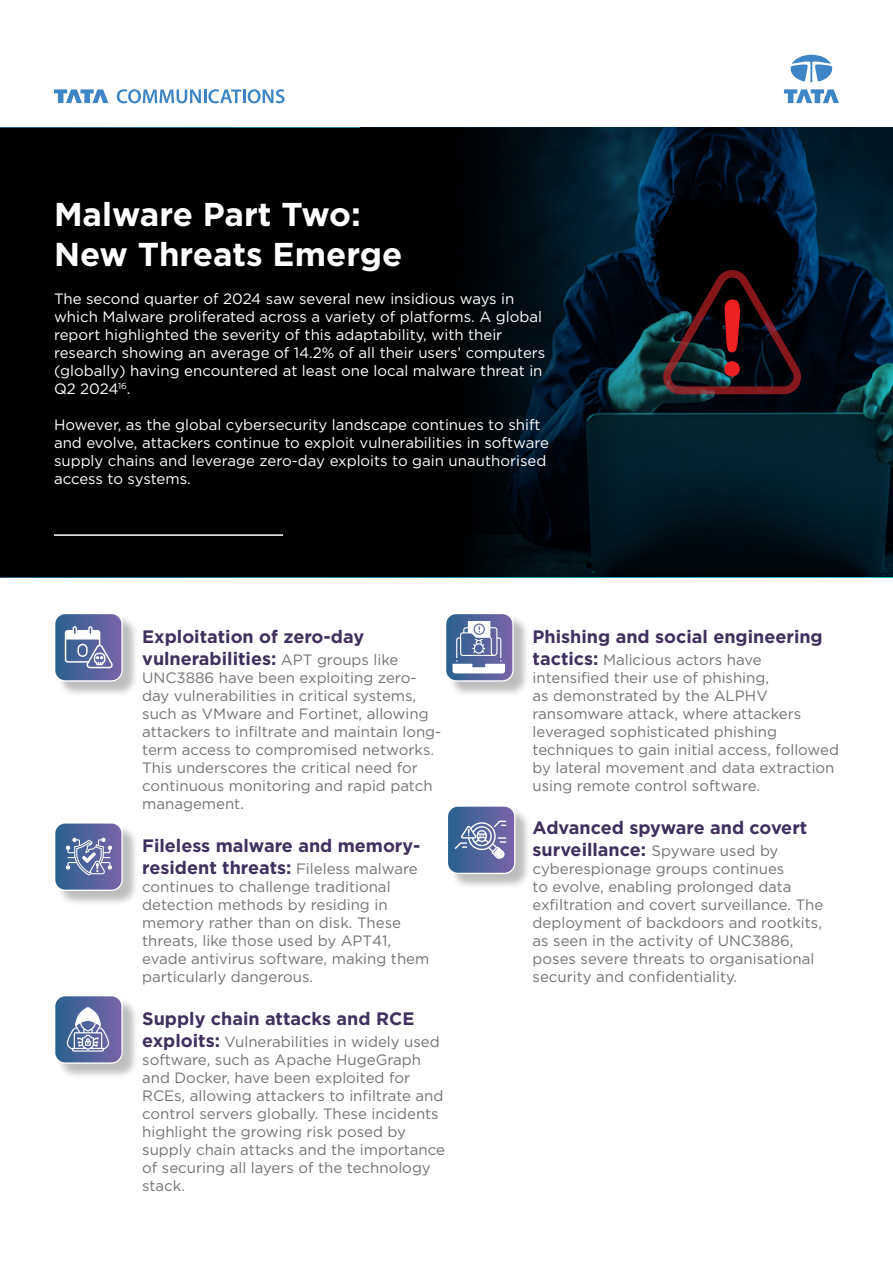
<style>
.page{position:relative;width:893px;height:1263px;background:#fff}
.page>*{position:absolute;margin:0;border:0;box-sizing:border-box;transform-origin:0 0}
.t1{font:700 33px/39.6px "Gotham";color:#fff}
.t2{font:700 18px/21.6px "Gotham";color:#40305e}
.t3{font:15px/18px "Gotham";color:#737373}
.t4{font:15px/18px "Gotham";color:#fff}
.s1{font-weight:400;font-size:15px;color:#737373}
.s2{font-weight:700;font-size:18px;color:#40305e}
</style>
<div class="page">
<svg style="left:0;top:128px;width:893px;height:449px;background:#000a0f"></svg>
<div style="left:56px;top:615px;width:83px;height:82px;background:#000;opacity:.26"></div>
<svg style="left:54px;top:613px;width:69px;height:68px"></svg>
<div style="left:56px;top:824px;width:83px;height:82px;background:#000;opacity:.26"></div>
<svg style="left:54px;top:822px;width:69px;height:69px"></svg>
<div style="left:447px;top:615px;width:83px;height:82px;background:#000;opacity:.26"></div>
<svg style="left:445px;top:613px;width:69px;height:68px"></svg>
<div style="left:449px;top:807px;width:83px;height:82px;background:#000;opacity:.26"></div>
<svg style="left:447px;top:805px;width:68px;height:69px"></svg>
<div style="left:56px;top:997px;width:83px;height:82px;background:#000;opacity:.26"></div>
<svg style="left:54px;top:995px;width:69px;height:69px"></svg>
<svg style="left:117px;top:89px;width:124px;height:14px"></svg>
<hr style="left:243px;top:89px;width:3px;height:14px;background:#3d85c4">
<svg style="left:248px;top:89px;width:37px;height:14px"></svg>
<svg style="left:54px;top:89px;width:54px;height:14px"></svg>
<svg style="left:784px;top:89px;width:55px;height:14px"></svg>
<svg style="left:791px;top:55px;width:41px;height:27px"></svg>
<svg style="left:446px;top:614px;width:66px;height:66px"></svg>
<hr style="left:54px;top:534px;width:229px;height:2px;background:#fff">
<svg style="left:55px;top:614px;width:66px;height:66px;background:#6f7dac"></svg>
<svg style="left:55px;top:823px;width:66px;height:67px;background:#6878a9"></svg>
<svg style="left:55px;top:996px;width:66px;height:66px;background:#6f7dac"></svg>
<svg style="left:448px;top:807px;width:66px;height:66px;background:#6777a8"></svg>
<svg style="left:662px;top:270px;width:140px;height:124px;background:#25141a"></svg>
<h1 class="t1" style="left:54px;top:194px;width:350px">Malware Part Two:<br>New Threats Emerge</h1>
<p class="t4" style="left:54px;top:290px;width:493px">The second quarter of 2024 saw several new insidious ways in which Malware proliferated across a variety of platforms. A global report highlighted the severity of this adaptability, with their research showing an average of 14.2% of all their users’ computers (globally) having encountered at least one local malware threat in Q2 2024<sup>16</sup>.</p>
<p class="t4" style="left:54px;top:416px;width:496px">However, as the global cybersecurity landscape continues to shift and evolve, attackers continue to exploit vulnerabilities in software supply chains and leverage zero-day exploits to gain unauthorised access to systems.</p>
<p class="t2" style="left:142px;top:626px;width:258px">Exploitation of zero-day vulnerabilities: <span class="s1">APT groups like</span></p>
<p class="t3" style="left:142px;top:668px;width:301px">UNC3886 have been exploiting zero&shy;day vulnerabilities in critical systems, such as VMware and Fortinet, allowing attackers to infiltrate and maintain long&shy;term access to compromised networks.<br>This underscores the critical need for continuous monitoring and rapid patch management.</p>
<p class="t2" style="left:142px;top:835px;width:280px">Fileless malware and memory&shy;resident threats: <span class="s1">Fileless malware</span></p>
<p class="t3" style="left:142px;top:877px;width:289px">continues to challenge traditional detection methods by residing in memory rather than on disk. These threats, like those used by APT41, evade antivirus software, making them particularly dangerous.</p>
<p class="t2" style="left:142px;top:1008px;width:274px">Supply chain attacks and RCE</p>
<p class="t3" style="left:142px;top:1032px;width:304px"><span class="s2">exploits:</span> Vulnerabilities in widely used software, such as Apache HugeGraph and Docker, have been exploited for RCEs, allowing attackers to infiltrate and control servers globally. These incidents highlight the growing risk posed by supply chain attacks and the importance of securing all layers of the technology stack.</p>
<p class="t2" style="left:533px;top:626px;width:292px">Phishing and social engineering</p>
<p class="t3" style="left:533px;top:650px;width:308px"><span class="s2">tactics:</span> Malicious actors have intensified their use of phishing,<br>as demonstrated by the ALPHV ransomware attack, where attackers leveraged sophisticated phishing techniques to gain initial access, followed by lateral movement and data extraction using remote control software.</p>
<p class="t2" style="left:533px;top:817px;width:276px">Advanced spyware and covert surveillance: <span class="s1">Spyware used by</span></p>
<p class="t3" style="left:533px;top:859px;width:292px">cyberespionage groups continues<br>to evolve, enabling prolonged data exfiltration and covert surveillance. The deployment of backdoors and rootkits, as seen in the activity of UNC3886, poses severe threats to organisational security and confidentiality.</p>
</div>
